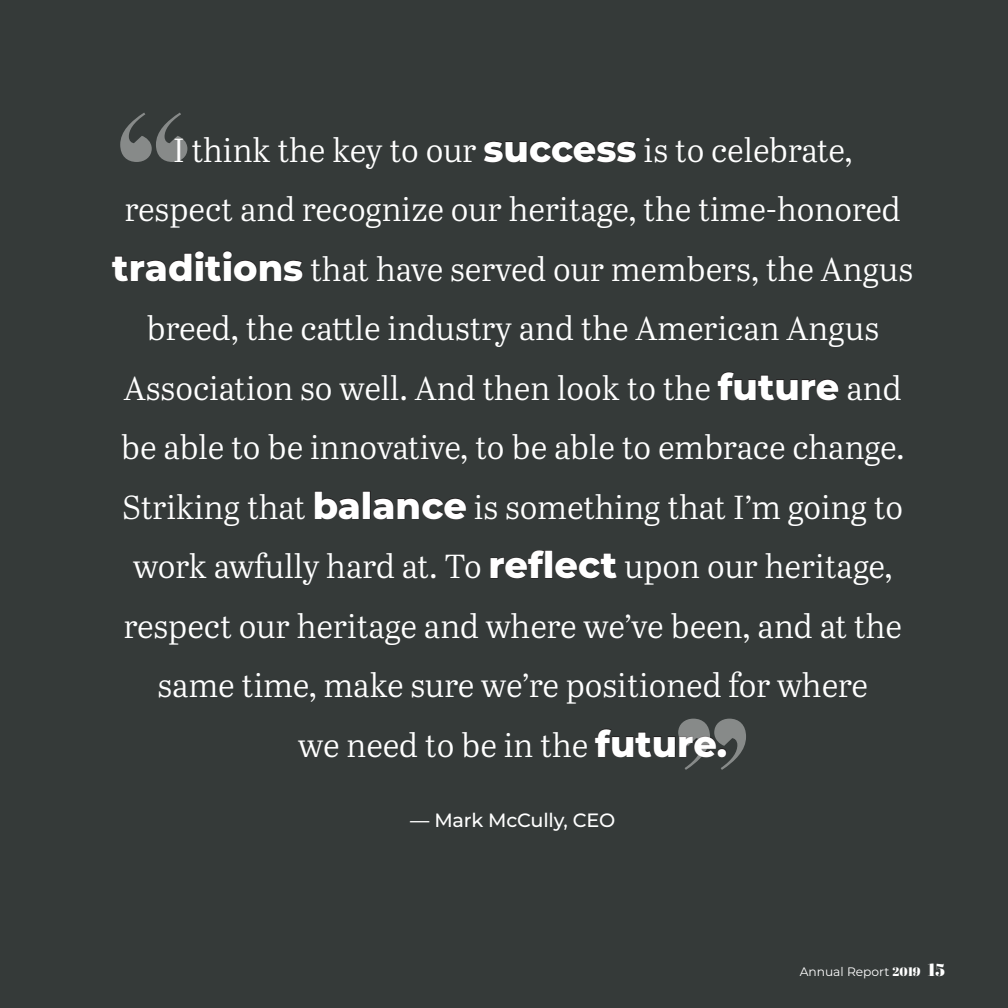
<style>
.page{position:relative;width:1008px;height:1008px;background:#353a39}
.page>*{position:absolute;margin:0;border:0;box-sizing:border-box;transform-origin:0 0}
.t1{font:900 182.53px "Abril Display";color:#fff}
.t2{font:900 175.88px "Abril Display";color:#fff}
.t3{font:33.25px/59.5px "Abril Text Lt";color:#fff;text-align:center}
.t4{font:500 19.25px "Montserrat";letter-spacing:-.01em;color:#fff}
.t5{font:12.25px "Montserrat";color:#fff}
.s1{font-family:"Montserrat";font-weight:800;font-size:36.75px}
.s2{font-family:"Abril Display";font-weight:900}
.s3{font-family:"Abril Display";font-weight:900;font-size:17.5px}
</style>
<div class="page">
<svg style="left:484px;top:141px;width:153px;height:22px"></svg>
<svg style="left:112px;top:250px;width:191px;height:32px"></svg>
<svg style="left:717px;top:371px;width:122px;height:30px"></svg>
<svg style="left:314px;top:491px;width:45px;height:29px"></svg>
<div style="left:363px;top:491px;width:7px;height:28px;border:1px solid #231f20"></div>
<svg style="left:373px;top:498px;width:94px;height:22px"></svg>
<svg style="left:490px;top:550px;width:127px;height:29px"></svg>
<svg style="left:595px;top:728px;width:122px;height:30px"></svg>
<div style="left:718px;top:749px;width:8px;height:8px;border:1px solid #231f20;border-radius:50%"></div>
<h2 class="t2" style="left:112px;top:59px;width:84px">“</h2>
<p class="t3" style="left:112px;top:119px;width:802px">I think the key to our <span class="s1">success</span> is to celebrate,<br>respect and recognize our heritage, the time-honored <span class="s1">traditions</span> that have served our members, the Angus breed, the cattle industry and the American Angus Association so well. And then look to the <span class="s1">future</span> and be able to be innovative, to be able to embrace change.<br>Striking that <span class="s1">balance</span> is something that I’m going to work awfully hard at. To <span class="s1">reflect</span> upon our heritage, respect our heritage and where we’ve been, and at the same time, make sure we’re positioned for where<br>we need to be in the <span class="s1">future.</span></p>
<h1 class="t1" style="left:754px;top:826px;width:85px;rotate:-180deg">“</h1>
<p class="t4" style="left:410px;top:807px;width:207px">— Mark McCully, CEO</p>
<p class="t5" style="left:800px;top:964px;width:147px">Annual Report <span class="s2">2019</span> <span class="s3">15</span></p>
</div>
